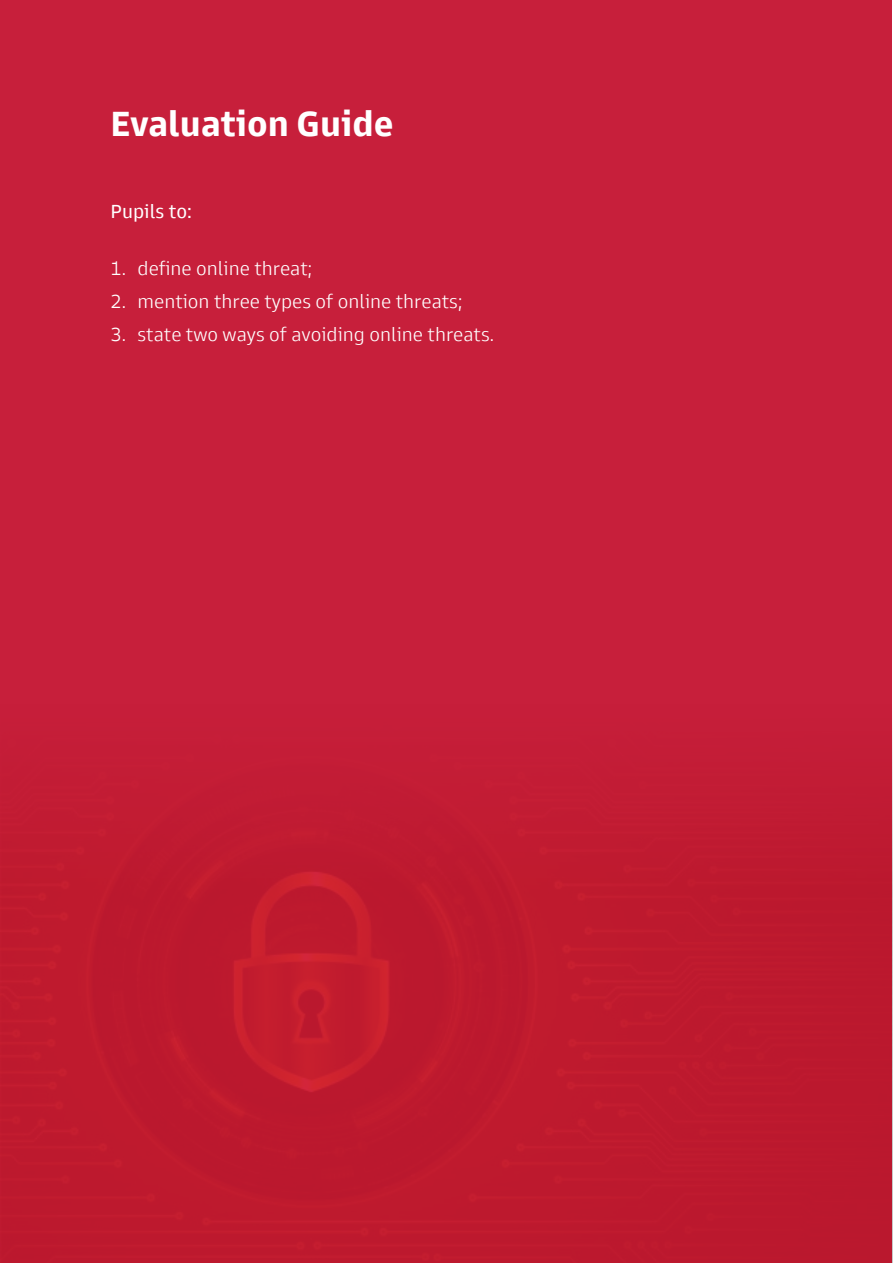
<style>
.page{position:relative;width:893px;height:1263px;background:#fff}
.page>*{position:absolute;margin:0;border:0;box-sizing:border-box;transform-origin:0 0}
.t1{font:700 36px "Goldman Sans";color:#fff}
.t2{font:300 19.5px "Goldman Sans";color:#fff}
.t3{font:19.5px "Goldman Sans";color:#fff}
</style>
<div class="page">
<div style="left:1px;top:0;width:891px;height:1262px;background:#c71f3b"></div>
<img style="left:0;top:702px;width:892px;height:560px">
<h1 class="t1" style="left:111px;top:101px;width:284px">Evaluation Guide</h1>
<p class="t3" style="left:111px;top:199px;width:83px">Pupils to:</p>
<p class="t2" style="left:111px;top:257px;width:203px">1. define online threat;</p>
<p class="t2" style="left:111px;top:290px;width:353px">2. mention three types of online threats;</p>
<p class="t2" style="left:111px;top:323px;width:385px">3. state two ways of avoiding online threats.</p>
</div>
